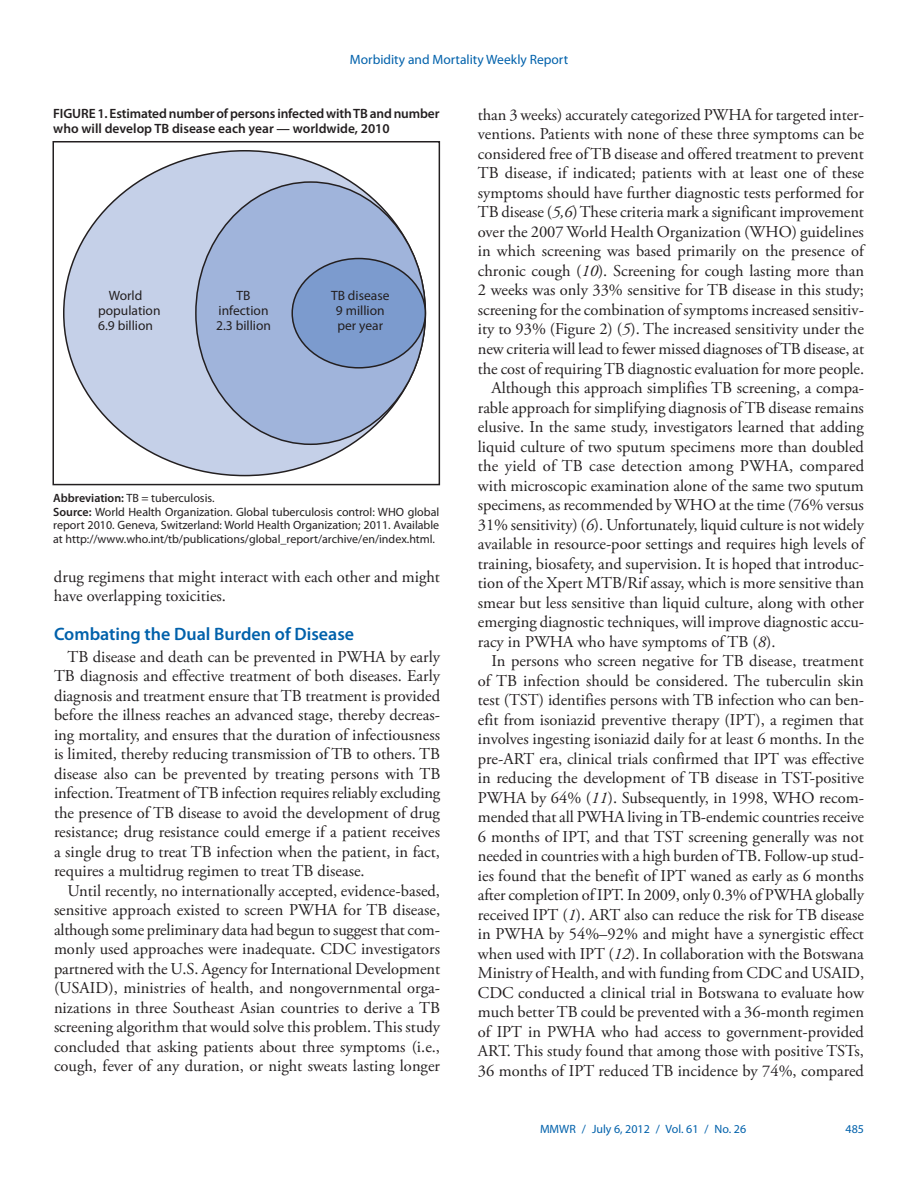
<style>
.page{position:relative;width:918px;height:1188px;background:#fff}
.page>*{position:absolute;margin:0;border:0;box-sizing:border-box;transform-origin:0 0}
.headline2{font:600 18px "Myriad Pro";color:#0161ab}
.body_copy{font:16.5px/19.5px "Adobe Garamond Pro";color:#231f20;text-align:justify}
.t1{font:600 13.5px/15px "Myriad Pro";letter-spacing:-.01em;color:#231f20}
.t2{font:13.5px/15px "Myriad Pro";color:#231f20;text-align:center}
.t3{font:13.5px "Myriad Pro";color:#0161ab}
.footnote_no_indent{font:12px/13.5px "Myriad Pro";color:#231f20;text-align:justify}
.t4{font:12px "Myriad Pro";color:#0161ab}
.s1{font-weight:600}
.s2{font-style:italic}
</style>
<div class="page">
<div style="left:64px;top:151px;width:361px;height:325px;background:#c5d0e8;border-radius:50%"></div>
<div style="left:196px;top:182px;width:229px;height:262px;background:#a0b4db;border-radius:50%"></div>
<div style="left:292px;top:259px;width:133px;height:109px;background:#7c9bce;border-radius:50%"></div>
<div style="left:291px;top:258px;width:135px;height:111px;border:2px solid #231f20;border-radius:50%"></div>
<div style="left:52px;top:141px;width:388px;height:344px;border:2px solid #231f20"></div>
<p class="t3" style="left:350px;top:51px;width:220px">Morbidity and Mortality Weekly Report</p>
<p class="t1" style="left:53px;top:106px;width:388px">FIGURE 1. Estimated number of persons infected with TB and number who will develop TB disease each year — worldwide, 2010</p>
<p class="t2" style="left:98px;top:288px;width:64px">World population<br>6.9 billion</p>
<p class="t2" style="left:216px;top:288px;width:56px">TB infection<br>2.3 billion</p>
<p class="t2" style="left:331px;top:288px;width:60px">TB disease<br>9 million per year</p>
<p class="footnote_no_indent" style="left:53px;top:491px;width:163px"><span class="s1">Abbreviation:</span> TB = tuberculosis.</p>
<p class="footnote_no_indent" style="left:53px;top:505px;width:388px"><span class="s1">Source:</span> World Health Organization. Global tuberculosis control: WHO global report 2010. Geneva, Switzerland: World Health Organization; 2011. Available at http://www.who.int/tb/publications/global_report/archive/en/index.html.</p>
<p class="body_copy" style="left:54px;top:567px;width:388px">drug regimens that might interact with each other and might have overlapping toxicities.</p>
<p class="headline2" style="left:54px;top:623px;width:302px">Combating the Dual Burden of Disease</p>
<p class="body_copy" style="left:54px;top:647px;width:388px;text-indent:13px">TB disease and death can be prevented in PWHA by early TB diagnosis and effective treatment of both diseases. Early diagnosis and treatment ensure that TB treatment is provided before the illness reaches an advanced stage, thereby decreas&shy;ing mortality, and ensures that the duration of infectiousness is limited, thereby reducing transmission of TB to others. TB disease also can be prevented by treating persons with TB infection. Treatment of TB infection requires reliably excluding the presence of TB disease to avoid the development of drug resistance; drug resistance could emerge if a patient receives a single drug to treat TB infection when the patient, in fact, requires a multidrug regimen to treat TB disease.</p>
<p class="body_copy" style="left:54px;top:881px;width:388px;text-indent:13px">Until recently, no internationally accepted, evidence-based, sensitive approach existed to screen PWHA for TB disease, although some preliminary data had begun to suggest that com&shy;monly used approaches were inadequate. CDC investigators partnered with the U.S. Agency for International Development (USAID), ministries of health, and nongovernmental orga&shy;nizations in three Southeast Asian countries to derive a TB screening algorithm that would solve this problem. This study concluded that asking patients about three symptoms (i.e., cough, fever of any duration, or night sweats lasting longer</p>
<p class="body_copy" style="left:478px;top:106px;width:388px">than 3 weeks) accurately categorized PWHA for targeted inter&shy;ventions. Patients with none of these three symptoms can be considered free of TB disease and offered treatment to prevent TB disease, if indicated; patients with at least one of these symptoms should have further diagnostic tests performed for TB disease (<span class="s2">5,6</span>) These criteria mark a significant improvement over the 2007 World Health Organization (WHO) guidelines in which screening was based primarily on the presence of chronic cough (<span class="s2">10</span>). Screening for cough lasting more than 2 weeks was only 33% sensitive for TB disease in this study; screening for the combination of symptoms increased sensitiv&shy;ity to 93% (Figure 2) (<span class="s2">5</span>). The increased sensitivity under the new criteria will lead to fewer missed diagnoses of TB disease, at the cost of requiring TB diagnostic evaluation for more people.</p>
<p class="body_copy" style="left:478px;top:379px;width:388px;text-indent:13px">Although this approach simplifies TB screening, a compa&shy;rable approach for simplifying diagnosis of TB disease remains elusive. In the same study, investigators learned that adding liquid culture of two sputum specimens more than doubled the yield of TB case detection among PWHA, compared with microscopic examination alone of the same two sputum specimens, as recommended by WHO at the time (76% versus 31% sensitivity) (<span class="s2">6</span>). Unfortunately, liquid culture is not widely available in resource-poor settings and requires high levels of training, biosafety, and supervision. It is hoped that introduc&shy;tion of the Xpert MTB/Rif assay, which is more sensitive than smear but less sensitive than liquid culture, along with other emerging diagnostic techniques, will improve diagnostic accu&shy;racy in PWHA who have symptoms of TB (<span class="s2">8</span>).</p>
<p class="body_copy" style="left:478px;top:652px;width:388px;text-indent:13px">In persons who screen negative for TB disease, treatment of TB infection should be considered. The tuberculin skin test (TST) identifies persons with TB infection who can ben&shy;efit from isoniazid preventive therapy (IPT), a regimen that involves ingesting isoniazid daily for at least 6 months. In the pre-ART era, clinical trials confirmed that IPT was effective in reducing the development of TB disease in TST-positive PWHA by 64% (<span class="s2">11</span>). Subsequently, in 1998, WHO recom&shy;mended that all PWHA living in TB-endemic countries receive 6 months of IPT, and that TST screening generally was not needed in countries with a high burden of TB. Follow-up stud&shy;ies found that the benefit of IPT waned as early as 6 months after completion of IPT. In 2009, only 0.3% of PWHA globally received IPT (<span class="s2">1</span>). ART also can reduce the risk for TB disease in PWHA by 54%–92% and might have a synergistic effect when used with IPT (<span class="s2">12</span>). In collaboration with the Botswana Ministry of Health, and with funding from CDC and USAID, CDC conducted a clinical trial in Botswana to evaluate how much better TB could be prevented with a 36-month regimen of IPT in PWHA who had access to government-provided ART. This study found that among those with positive TSTs, 36 months of IPT reduced TB incidence by 74%, compared</p>
<p class="t4" style="left:540px;top:1121px;width:208px">MMWR / July 6, 2012 / Vol. 61 / No. 26</p>
<p class="t4" style="left:846px;top:1121px;width:20px">485</p>
</div>
